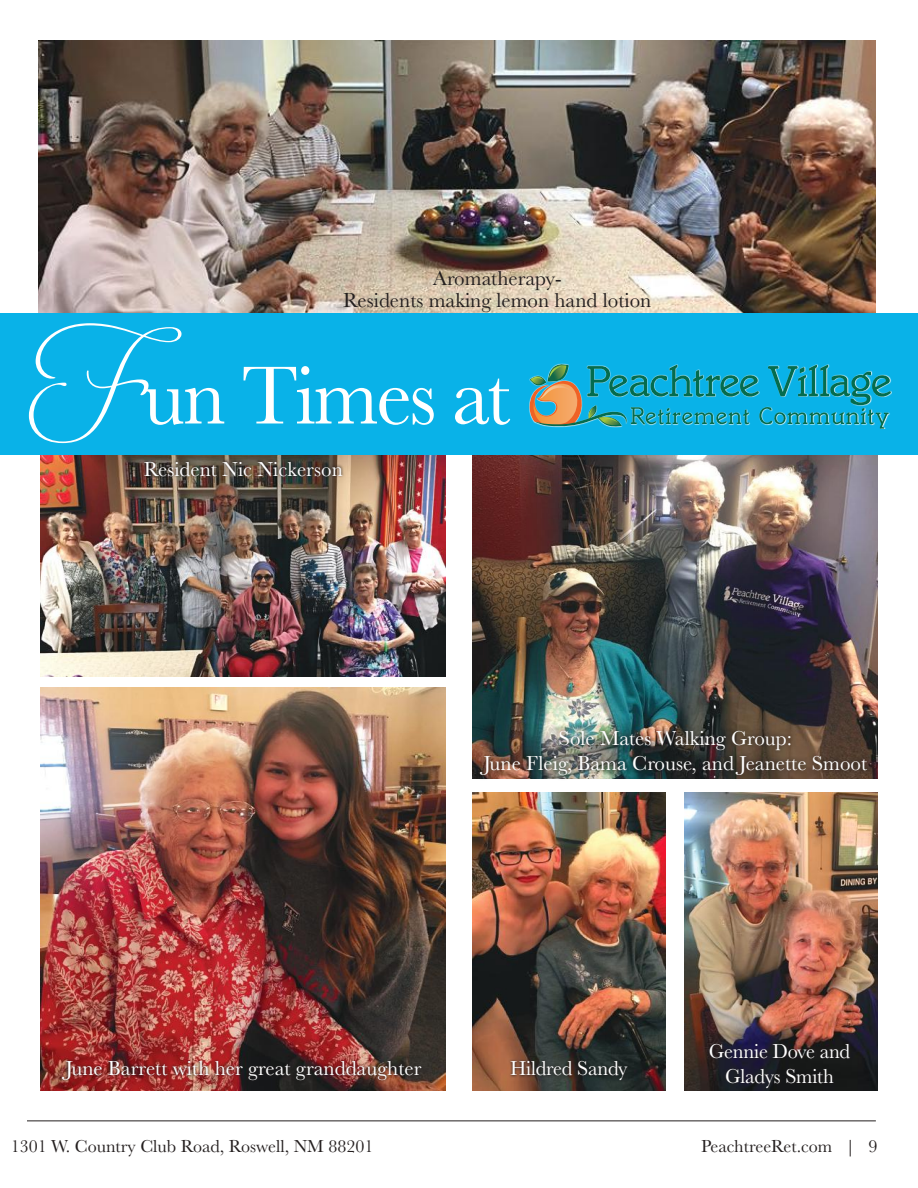
<style>
.page{position:relative;width:918px;height:1188px;background:#fff}
.page>*{position:absolute;margin:0;border:0;box-sizing:border-box;transform-origin:0 0}
.t1{font:85.5px "Baskerville";letter-spacing:-.03em;color:#fff;scale:.95 1}
.t2{font:21px/25.2px "Baskerville";color:#fff;text-align:center}
.t3{font:21px/22.5px "Baskerville";color:#241f1f;text-align:center}
.t4{font:18px "Baskerville";color:#241f1f}
.s1{font-family:"Aphrodite Slim Pro";font-size:90px}
</style>
<div class="page">
<hr style="left:27px;top:1120px;width:849px;height:1px;background:#241f1f">
<img style="left:39px;top:40px;width:837px;height:273px">
<img style="left:472px;top:792px;width:193px;height:298px">
<img style="left:472px;top:455px;width:406px;height:324px">
<img style="left:40px;top:688px;width:406px;height:402px">
<img style="left:41px;top:455px;width:405px;height:221px">
<svg style="left:142px;top:458px;width:203px;height:21px;background:#54493e"></svg>
<svg style="left:508px;top:1058px;width:123px;height:26px;background:#3b352f"></svg>
<img style="left:475px;top:724px;width:398px;height:55px">
<div style="left:0;top:313px;width:918px;height:142px;background:#09b2e8"></div>
<svg style="left:530px;top:364px;width:361px;height:65px"></svg>
<img style="left:59px;top:1058px;width:365px;height:25px">
<img style="left:685px;top:792px;width:193px;height:298px">
<svg style="left:707px;top:1041px;width:146px;height:50px;background:#1c1b21"></svg>
<p class="t3" style="left:343px;top:267px;width:310px">Aromatherapy-<br>Residents making lemon hand lotion</p>
<h1 class="t1" style="left:27px;top:341px;width:510px"><span class="s1">F</span>un Times at</h1>
<p class="t2" style="left:144px;top:457px;width:200px">Resident Nic Nickerson</p>
<p class="t2" style="left:484px;top:726px;width:385px">Sole Mates Walking Group:<br>June Fleig, Bama Crouse, and Jeanette Smoot</p>
<p class="t2" style="left:65px;top:1056px;width:358px">June Barrett with her great granddaughter</p>
<p class="t2" style="left:510px;top:1056px;width:119px">Hildred Sandy</p>
<p class="t2" style="left:709px;top:1039px;width:143px">Gennie Dove and<br>Gladys Smith</p>
<p class="t4" style="left:11px;top:1135px;width:364px">1301 W. Country Club Road, Roswell, NM 88201</p>
<p class="t4" style="left:701px;top:1135px;width:178px">PeachtreeRet.com | 9</p>
</div>
